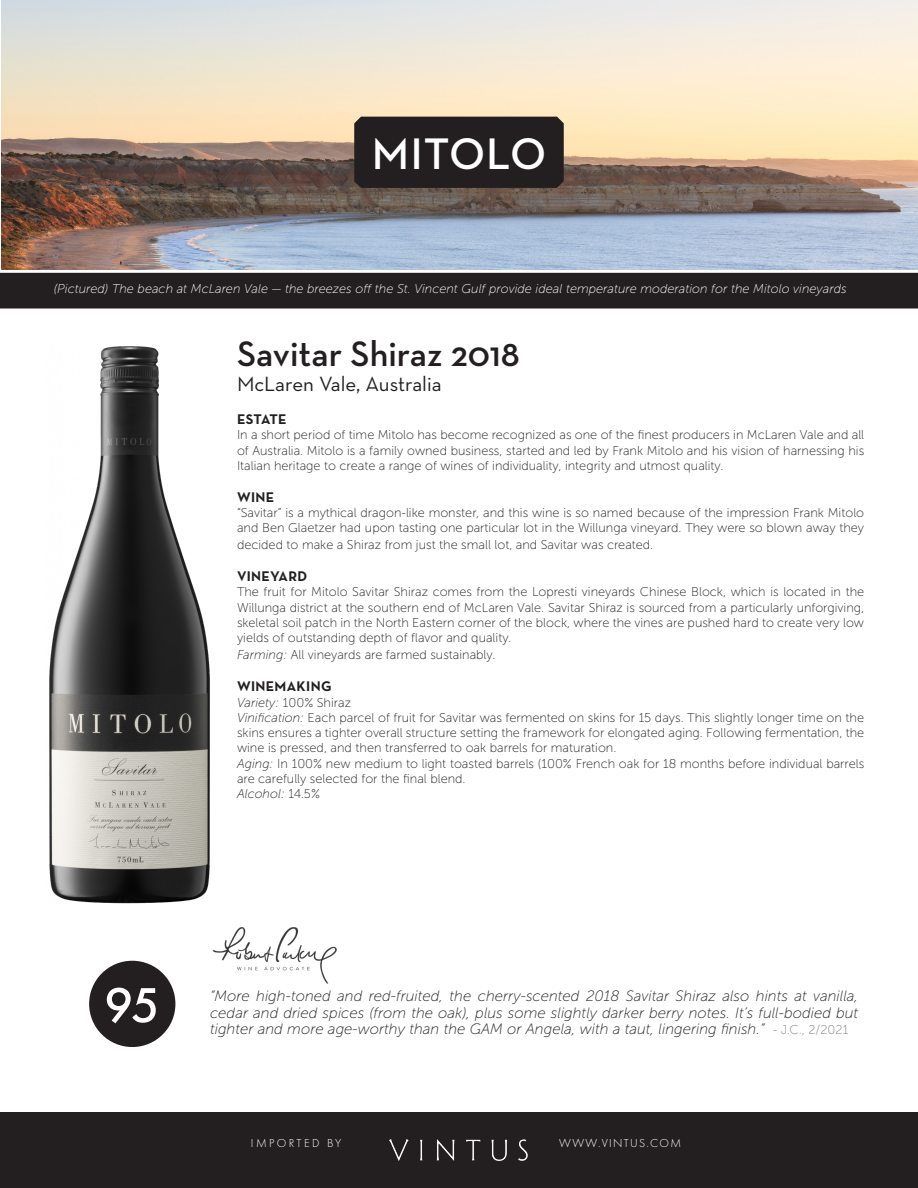
<style>
.page{position:relative;width:918px;height:1188px;background:#fff}
.page>*{position:absolute;margin:0;border:0;box-sizing:border-box;transform-origin:0 0}
.t1{font:500 51px "Futura PT";color:#fff}
.t2{font:600 45px "Neutraface Text";letter-spacing:.025em;color:#fff}
.t3{font:600 36px "Neutraface Text";color:#231f20}
.t4{font:21px "Neutraface Text";color:#231f20}
.t5{font:italic 15px/16.5px "Museo Sans 100";color:#231f20;text-align:justify}
.t6{font:700 14.25px "Neutraface Text";letter-spacing:.025em;color:#231f20}
.t7{font:12.75px/15.3px "Museo Sans 100";color:#231f20;text-align:justify}
.t8{font:italic 12.75px "Museo Sans 100";color:#fff}
.t9{font:italic 12.75px "Museo Sans 100";color:#231f20}
.t10{font:300 12px "Futura PT";letter-spacing:.11em;color:#fff}
.t11{font:300 12px "Futura PT";letter-spacing:.2em;color:#fff}
.s1{font-style:italic}
.s2{font-style:normal}
.s3{font-style:normal;font-size:12.75px;color:#7f7e7e}
</style>
<div class="page">
<div style="left:89px;top:961px;width:86px;height:86px;background:#231f20;border-radius:50%"></div>
<img style="left:213px;top:927px;width:124px;height:56px">
<img style="left:1px;top:0;width:917px;height:269px">
<div style="left:1px;top:274px;width:916px;height:34px;background:#231f20"></div>
<div style="left:0;top:273px;width:918px;height:36px;border:2px solid #231f20"></div>
<div style="left:354px;top:117px;width:210px;height:71px;background:#231f20"></div>
<div style="left:0;top:1112px;width:918px;height:76px;background:#231f20"></div>
<img style="left:384px;top:1133px;width:148px;height:33px">
<img style="left:49px;top:346px;width:161px;height:558px">
<p class="t2" style="left:372px;top:126px;width:176px">MITOLO</p>
<p class="t8" style="left:54px;top:282px;width:794px">(Pictured) The beach at McLaren Vale — the breezes off the St. Vincent Gulf provide ideal temperature moderation for the Mitolo vineyards</p>
<p class="t3" style="left:237px;top:331px;width:284px">Savitar Shiraz 2018</p>
<p class="t4" style="left:237px;top:371px;width:206px">McLaren Vale, Australia</p>
<p class="t6" style="left:237px;top:410px;width:51px">ESTATE</p>
<p class="t7" style="left:237px;top:427px;width:629px">In a short period of time Mitolo has become recognized as one of the finest producers in McLaren Vale and all of Australia. Mitolo is a family owned business, started and led by Frank Mitolo and his vision of harnessing his Italian heritage to create a range of wines of individuality, integrity and utmost quality.</p>
<p class="t6" style="left:237px;top:488px;width:39px">WINE</p>
<p class="t7" style="left:237px;top:505px;width:629px">“Savitar” is a mythical dragon-like monster, and this wine is so named because of the impression Frank Mitolo and Ben Glaetzer had upon tasting one particular lot in the Willunga vineyard. They were so blown away they</p>
<p class="t7" style="left:237px;top:538px;width:418px">decided to make a Shiraz from just the small lot, and Savitar was created.</p>
<p class="t6" style="left:237px;top:567px;width:72px">VINEYARD</p>
<p class="t7" style="left:237px;top:584px;width:629px">The fruit for Mitolo Savitar Shiraz comes from the Lopresti vineyards Chinese Block, which is located in the Willunga district at the southern end of McLaren Vale. Savitar Shiraz is sourced from a particularly unforgiving, skeletal soil patch in the North Eastern corner of the block, where the vines are pushed hard to create very low yields of outstanding depth of flavor and quality.</p>
<p class="t7" style="left:237px;top:647px;width:260px"><span class="s1">Farming:</span> All vineyards are farmed sustainably.</p>
<p class="t6" style="left:237px;top:677px;width:96px">WINEMAKING</p>
<p class="t7" style="left:237px;top:695px;width:116px"><span class="s1">Variety:</span> 100% Shiraz</p>
<p class="t7" style="left:237px;top:710px;width:629px"><span class="s1">Vinification:</span> Each parcel of fruit for Savitar was fermented on skins for 15 days. This slightly longer time on the skins ensures a tighter overall structure setting the framework for elongated aging. Following fermentation, the wine is pressed, and then transferred to oak barrels for maturation.</p>
<p class="t7" style="left:237px;top:756px;width:629px"><span class="s1">Aging:</span> In 100% new medium to light toasted barrels (100% French oak for 18 months before individual barrels are carefully selected for the final blend.</p>
<p class="t9" style="left:237px;top:787px;width:84px">Alcohol: <span class="s2">14.5%</span></p>
<p class="t1" style="left:104px;top:974px;width:57px">95</p>
<p class="t5" style="left:210px;top:988px;width:650px">“More high-toned and red-fruited, the cherry-scented 2018 Savitar Shiraz also hints at vanilla, cedar and dried spices (from the oak), plus some slightly darker berry notes. It’s full-bodied but tighter and more age-worthy than the GAM or Angela, with a taut, lingering finish.” <span class="s3">- J.C., 2/2021</span></p>
<p class="t11" style="left:251px;top:1137px;width:92px">IMPORTED BY</p>
<p class="t10" style="left:559px;top:1137px;width:123px">WWW.VINTUS.COM</p>
</div>
